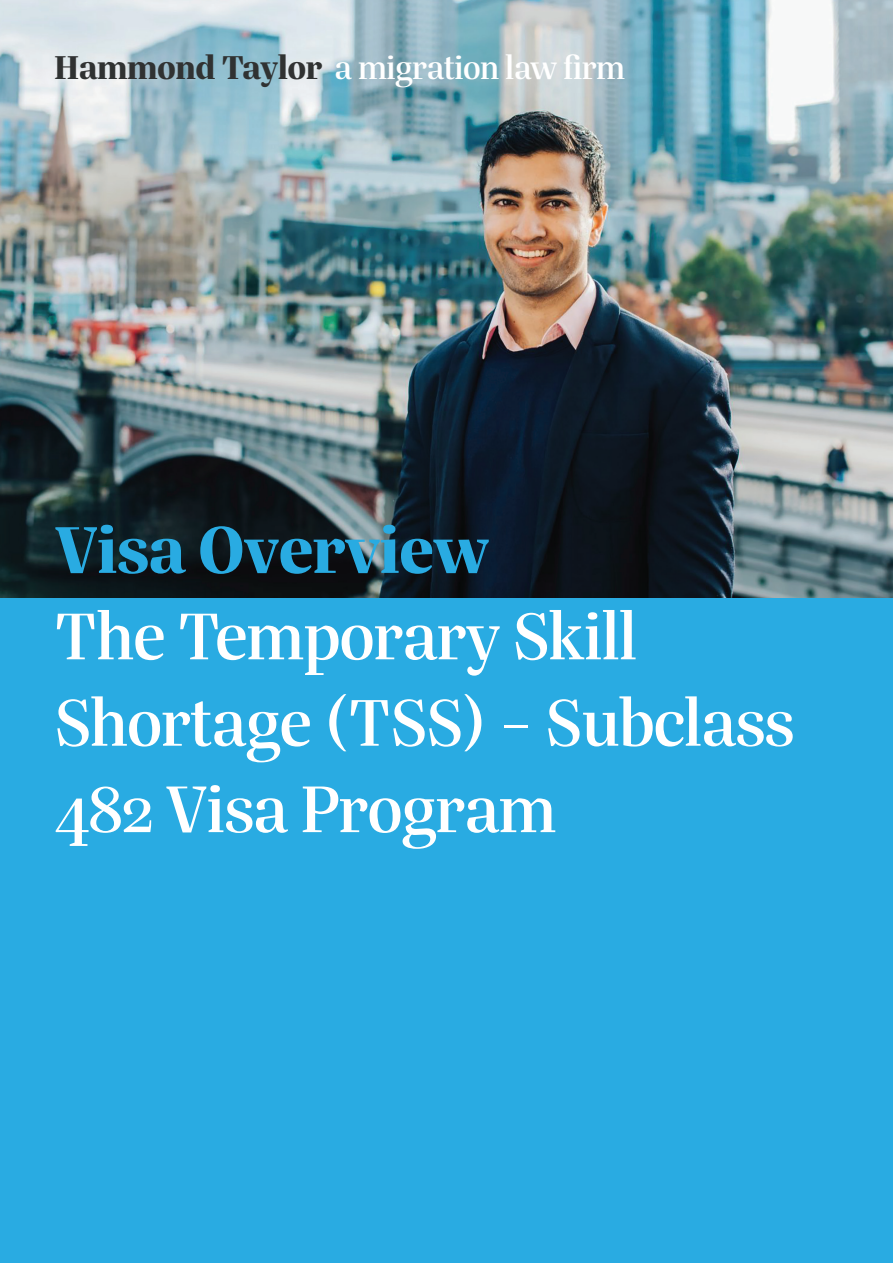
<style>
.page{position:relative;width:893px;height:1263px;background:#fff}
.page>*{position:absolute;margin:0;border:0;box-sizing:border-box;transform-origin:0 0}
.t1{font:500 72px/86.4px "Silva Display";color:#fff}
.t2{font:700 72px "Silva Display";color:#29abe2}
.t3{font:500 36px "Silva Display";color:#fff}
.s1{font-weight:700;color:#303232}
</style>
<div class="page">
<img style="left:0;top:0;width:893px;height:598px">
<div style="left:0;top:598px;width:893px;height:665px;background:#29abe2"></div>
<p class="t3" style="left:55px;top:44px;width:572px"><span class="s1">Hammond Taylor</span> a migration law firm</p>
<p class="t2" style="left:55px;top:503px;width:436px">Visa Overview</p>
<p class="t1" style="left:55px;top:591px;width:741px">The Temporary Skill<br>Shortage (TSS) - Subclass<br>482 Visa Program</p>
</div>
